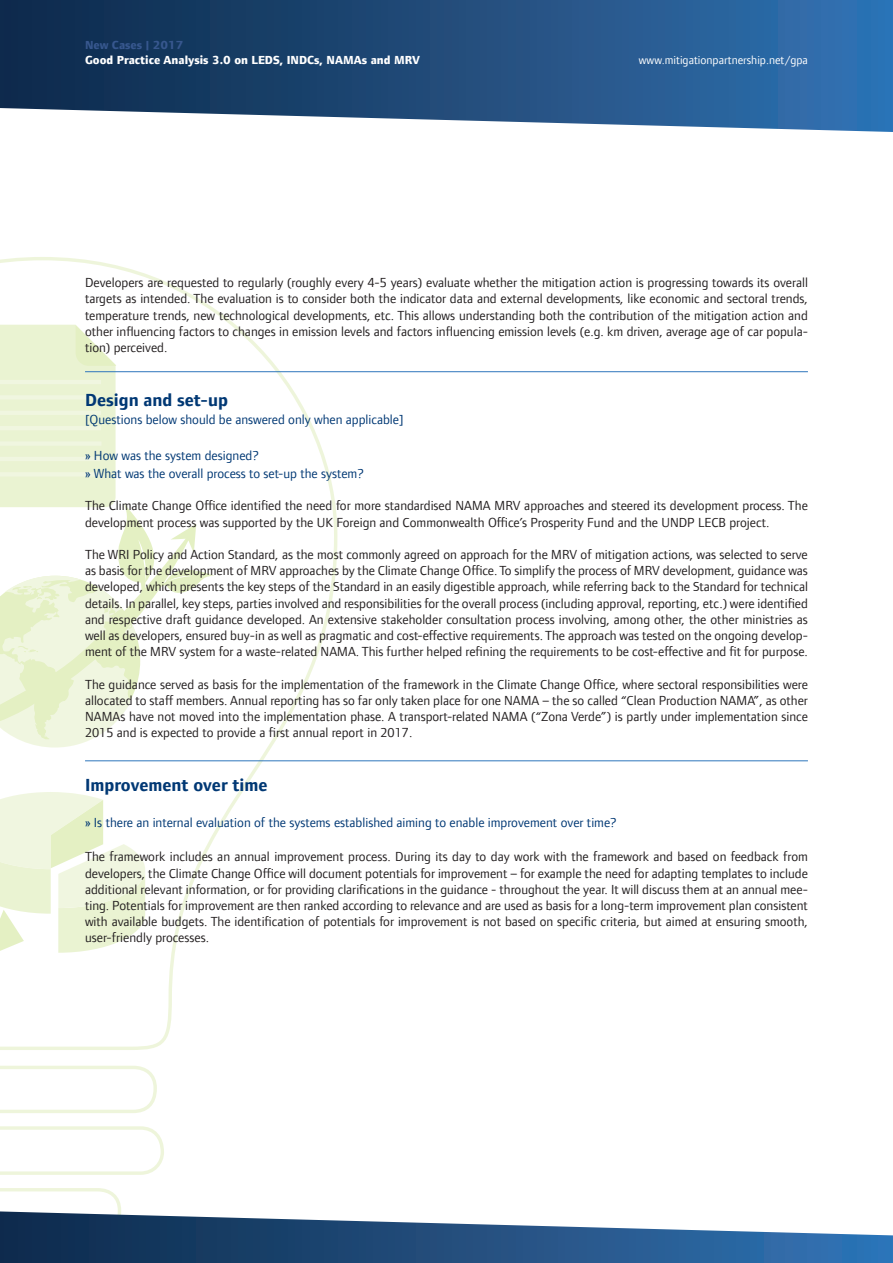
<style>
.page{position:relative;width:893px;height:1263px;background:#fff}
.page>*{position:absolute;margin:0;border:0;box-sizing:border-box;transform-origin:0 0}
.t1{font:700 18px "Foundry Form Sans";color:#013874}
.t2{font:13.5px/16.2px "Foundry Form Sans";color:#231f20;text-align:justify}
.t3{font:13.5px/18px "Foundry Form Sans";color:#013874}
.t4{font:800 12px "Foundry Form Sans";color:#fff}
.t5{font:12px "Foundry Form Sans";color:#fff}
.t6{font:800 12px "Foundry Form Sans";color:#37578e}
</style>
<div class="page">
<svg style="left:0;top:257px;width:337px;height:793px"></svg>
<svg style="left:0;top:1126px;width:164px;height:49px"></svg>
<svg style="left:0;top:1188px;width:121px;height:23px"></svg>
<svg style="left:0;top:1066px;width:157px;height:47px"></svg>
<svg style="left:0;top:325px;width:116px;height:178px;background:#eaf3d3"></svg>
<hr style="left:0;top:472px;width:100px;height:4px;background:#f0f6e0">
<hr style="left:0;top:457px;width:100px;height:4px;background:#f0f6e0">
<div style="left:0;top:441px;width:101px;height:5px;background:#f0f6e0"></div>
<hr style="left:0;top:426px;width:101px;height:4px;background:#f0f6e0">
<hr style="left:0;top:411px;width:101px;height:4px;background:#f0f6e0">
<hr style="left:0;top:395px;width:101px;height:4px;background:#f0f6e0">
<hr style="left:0;top:380px;width:101px;height:4px;background:#f0f6e0">
<svg style="left:0;top:503px;width:215px;height:251px"></svg>
<svg style="left:0;top:792px;width:146px;height:165px"></svg>
<svg style="left:0;top:0;width:893px;height:132px;background:#345e8a"></svg>
<svg style="left:0;top:1211px;width:893px;height:52px"></svg>
<hr style="left:85px;top:371px;width:723px;height:1px;background:#2e76bc">
<hr style="left:85px;top:760px;width:723px;height:1px;background:#2e76bc">
<p class="t6" style="left:85px;top:38px;width:100px">New Cases | 2017</p>
<p class="t4" style="left:85px;top:53px;width:336px">Good Practice Analysis 3.0 on LEDS, INDCs, NAMAs and MRV</p>
<p class="t5" style="left:639px;top:53px;width:170px">www.mitigationpartnership.net/gpa</p>
<p class="t2" style="left:85px;top:274px;width:724px">Developers are requested to regularly (roughly every 4-5 years) evaluate whether the mitigation action is progressing towards its overall targets as intended. The evaluation is to consider both the indicator data and external developments, like economic and sectoral trends, temperature trends, new technological developments, etc. This allows understanding both the contribution of the mitigation action and other influencing factors to changes in emission levels and factors influencing emission levels (e.g. km driven, average age of car popula&shy;tion) perceived.</p>
<h1 class="t1" style="left:85px;top:389px;width:144px">Design and set-up</h1>
<p class="t3" style="left:85px;top:410px;width:320px">[Questions below should be answered only when applicable]</p>
<p class="t3" style="left:85px;top:446px;width:280px">» How was the system designed?<br>» What was the overall process to set-up the system?</p>
<p class="t2" style="left:85px;top:498px;width:724px">The Climate Change Office identified the need for more standardised NAMA MRV approaches and steered its development process. The development process was supported by the UK Foreign and Commonwealth Office’s Prosperity Fund and the UNDP LECB project.</p>
<p class="t2" style="left:85px;top:546px;width:724px">The WRI Policy and Action Standard, as the most commonly agreed on approach for the MRV of mitigation actions, was selected to serve as basis for the development of MRV approaches by the Climate Change Office. To simplify the process of MRV development, guidance was developed, which presents the key steps of the Standard in an easily digestible approach, while referring back to the Standard for technical details. In parallel, key steps, parties involved and responsibilities for the overall process (including approval, reporting, etc.) were identified and respective draft guidance developed. An extensive stakeholder consultation process involving, among other, the other ministries as well as developers, ensured buy-in as well as pragmatic and cost-effective requirements. The approach was tested on the ongoing develop&shy;ment of the MRV system for a waste-related NAMA. This further helped refining the requirements to be cost-effective and fit for purpose.</p>
<p class="t2" style="left:85px;top:676px;width:724px">The guidance served as basis for the implementation of the framework in the Climate Change Office, where sectoral responsibilities were allocated to staff members. Annual reporting has so far only taken place for one NAMA – the so called “Clean Production NAMA”, as other NAMAs have not moved into the implementation phase. A transport-related NAMA (“Zona Verde”) is partly under implementation since 2015 and is expected to provide a first annual report in 2017.</p>
<h1 class="t1" style="left:85px;top:775px;width:184px">Improvement over time</h1>
<p class="t3" style="left:85px;top:814px;width:533px">» Is there an internal evaluation of the systems established aiming to enable improvement over time?</p>
<p class="t2" style="left:85px;top:849px;width:724px">The framework includes an annual improvement process. During its day to day work with the framework and based on feedback from developers, the Climate Change Office will document potentials for improvement – for example the need for adapting templates to include additional relevant information, or for providing clarifications in the guidance - throughout the year. It will discuss them at an annual mee&shy;ting. Potentials for improvement are then ranked according to relevance and are used as basis for a long-term improvement plan consistent with available budgets. The identification of potentials for improvement is not based on specific criteria, but aimed at ensuring smooth, user-friendly processes.</p>
</div>
